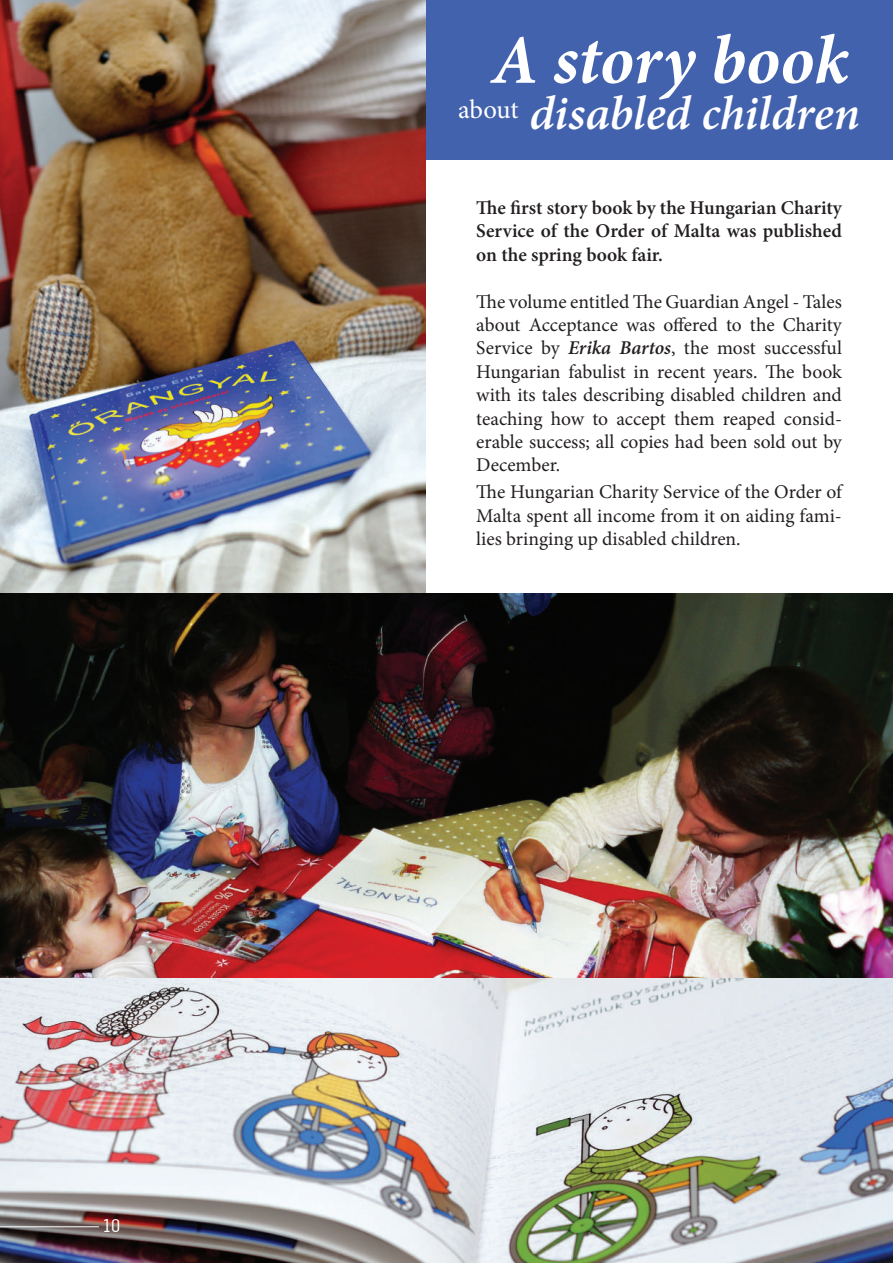
<style>
.page{position:relative;width:893px;height:1263px;background:#fff}
.page>*{position:absolute;margin:0;border:0;box-sizing:border-box;transform-origin:0 0}
.t1{font:italic 700 69.75px "Minion Pro";letter-spacing:-.005em;color:#fff}
.t2{font:italic 600 48.15px "Minion Pro";letter-spacing:-.005em;color:#fff}
.t3{font:19.5px/23.4px "Minion Pro";color:#231f20;text-align:justify}
.t4{font:600 19.5px/23.4px "Minion Pro";color:#231f20;text-align:justify}
.t5{font:18px "Engel Regular M1 arculat";color:#fff}
.s1{font-weight:600;font-style:italic}
</style>
<div class="page">
<img style="left:0;top:593px;width:893px;height:670px">
<div style="left:425px;top:0;width:468px;height:159px;background:#4262ae"></div>
<img style="left:0;top:0;width:425px;height:593px">
<hr style="left:0;top:1226px;width:99px;height:1px;background:#fff">
<p class="t5" style="left:103px;top:1215px;width:18px">10</p>
<h1 class="t1" style="left:491px;top:11px;width:358px">A story book</h1>
<h2 class="t2" style="left:458px;top:80px;width:403px"><sup>about</sup> disabled children</h2>
<p class="t4" style="left:476px;top:196px;width:367px">The first story book by the Hungarian Charity Service of the Order of Malta was published on the spring book fair.</p>
<p class="t3" style="left:476px;top:290px;width:367px">The volume entitled The Guardian Angel - Tales about Acceptance was offered to the Charity Service by <span class="s1">Erika Bartos</span>, the most successful Hungarian fabulist in recent years. The book with its tales describing disabled children and teaching how to accept them reaped consid&shy;erable success; all copies had been sold out by December.</p>
<p class="t3" style="left:476px;top:481px;width:367px">The Hungarian Charity Service of the Order of Malta spent all income from it on aiding fami&shy;lies bringing up disabled children.</p>
</div>
